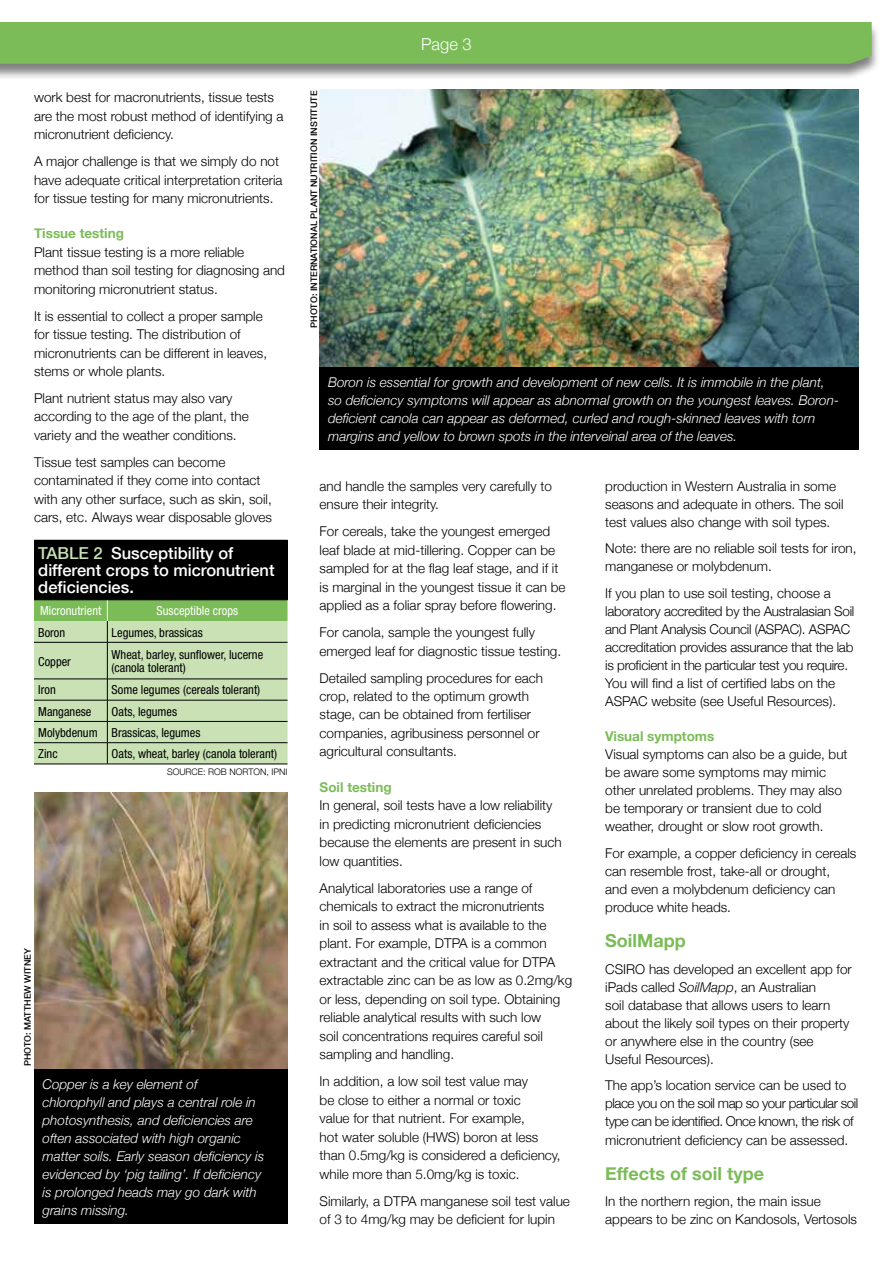
<style>
.page{position:relative;width:893px;height:1263px;background:#fff}
.page>*{position:absolute;margin:0;border:0;box-sizing:border-box;transform-origin:0 0}
.t1{font:700 18px "Helvetica Neue";color:#7bbc58}
.t2{font:500 16.5px/17px "Helvetica Neue";color:#fff}
.t3{font:300 16.5px "Helvetica Neue";color:#fff}
.t4{font:300 13.5px/18.5px "Helvetica Neue";color:#000}
.t5{font:italic 300 13.5px/18px "Helvetica Neue";color:#fff}
.t6{font:300 13.5px/18px "Helvetica Neue";letter-spacing:-.02em;color:#000}
.t7{font:300 13.5px/18px "Helvetica Neue";letter-spacing:-.035em;color:#000}
.t8{font:700 13.5px "Helvetica Neue";color:#7bbc58}
.t9{font:condensed 12.45px/21.3px "Helvetica Neue";color:#000}
.t10{font:condensed 12.45px "Helvetica Neue";color:#fff}
.t11{font:500 9px "Helvetica Neue";color:#000}
.t12{font:300 9px "Helvetica Neue";color:#000}
.s1{color:#c9e1b5}
.s2{font-style:italic}
</style>
<div class="page">
<div style="left:0;top:22px;width:880px;height:59px;background:#000;opacity:.5"></div>
<div style="left:0;top:22px;width:872px;height:42px;background:#7bbc58"></div>
<img style="left:34px;top:792px;width:254px;height:277px">
<div style="left:34px;top:1069px;width:254px;height:155px;background:#000"></div>
<img style="left:320px;top:90px;width:539px;height:278px">
<div style="left:320px;top:368px;width:539px;height:82px;background:#000"></div>
<div style="left:34px;top:540px;width:254px;height:60px;background:#000"></div>
<svg style="left:34px;top:600px;width:254px;height:164px;background:#b7d4a2"></svg>
<hr style="left:34px;top:764px;width:73px;height:1px;background:#000">
<hr style="left:107px;top:764px;width:181px;height:1px;background:#000">
<p class="t4" style="left:34px;top:88px;width:251px">work best for macronutrients, tissue tests are the most robust method of identifying a micronutrient deficiency.</p>
<p class="t4" style="left:34px;top:151px;width:250px">A major challenge is that we simply do not have adequate critical interpretation criteria for tissue testing for many micronutrients.</p>
<p class="t8" style="left:34px;top:223px;width:91px">Tissue testing</p>
<p class="t4" style="left:34px;top:242px;width:253px">Plant tissue testing is a more reliable method than soil testing for diagnosing and monitoring micronutrient status.</p>
<p class="t4" style="left:34px;top:306px;width:235px">It is essential to collect a proper sample for tissue testing. The distribution of micronutrients can be different in leaves, stems or whole plants.</p>
<p class="t4" style="left:34px;top:388px;width:216px">Plant nutrient status may also vary according to the age of the plant, the variety and the weather conditions.</p>
<p class="t4" style="left:34px;top:452px;width:240px">Tissue test samples can become contaminated if they come into contact with any other surface, such as skin, soil, cars, etc. Always wear disposable gloves</p>
<p class="t2" style="left:38px;top:544px;width:238px"><span class="s1">Table 2</span> Susceptibility of different crops to micronutrient deficiencies.</p>
<p class="t10" style="left:40px;top:604px;width:63px">Micronutrient</p>
<p class="t10" style="left:157px;top:604px;width:83px">Susceptible crops</p>
<p class="t9" style="left:38px;top:621px;width:28px">Boron</p>
<p class="t9" style="left:112px;top:621px;width:93px">Legumes, brassicas</p>
<p class="t9" style="left:38px;top:650px;width:34px">Copper</p>
<p class="t9" style="left:112px;top:649px;width:153px;line-height:12.5px">Wheat, barley, sunflower, lucerne (canola tolerant)</p>
<p class="t9" style="left:38px;top:679px;width:19px">Iron</p>
<p class="t9" style="left:112px;top:679px;width:150px">Some legumes (cereals tolerant)</p>
<p class="t9" style="left:38px;top:700px;width:55px">Manganese</p>
<p class="t9" style="left:38px;top:700px;width:164px;text-indent:73px">Oats, legumes<br>Molybdenum Brassicas, legumes<br>Zinc</p>
<p class="t9" style="left:112px;top:743px;width:167px">Oats, wheat, barley (canola tolerant)</p>
<p class="t12" style="left:167px;top:764px;width:49px">Source: Rob</p>
<p class="t12" style="left:229px;top:764px;width:55px">Norton, IPNI</p>
<p class="t11" style="left:20px;top:1066px;width:119px;rotate:-90deg">photo: Matthew Witney</p>
<p class="t5" style="left:43px;top:1075px;width:223px">Copper is a key element of<br>chlorophyll and plays a central role in photosynthesis, and deficiencies are often associated with high organic matter soils. Early season deficiency is evidenced by ‘pig tailing’. If deficiency is prolonged heads may go dark with grains missing.</p>
<p class="t11" style="left:307px;top:328px;width:239px;rotate:-90deg">photo: international Plant Nutrition Institute</p>
<p class="t3" style="left:421px;top:31px;width:52px">Page 3</p>
<p class="t5" style="left:328px;top:373px;width:512px">Boron is essential for growth and development of new cells. It is immobile in the plant, so deficiency symptoms will appear as abnormal growth on the youngest leaves. Boron&shy;deficient canola can appear as deformed, curled and rough-skinned leaves with torn margins and yellow to brown spots in the interveinal area of the leaves.</p>
<p class="t4" style="left:320px;top:476px;width:234px">and handle the samples very carefully to ensure their integrity.</p>
<p class="t4" style="left:320px;top:521px;width:247px">For cereals, take the youngest emerged leaf blade at mid-tillering. Copper can be sampled for at the flag leaf stage, and if it is marginal in the youngest tissue it can be applied as a foliar spray before flowering.</p>
<p class="t4" style="left:320px;top:622px;width:243px">For canola, sample the youngest fully emerged leaf for diagnostic tissue testing.</p>
<p class="t4" style="left:320px;top:668px;width:225px">Detailed sampling procedures for each crop, related to the optimum growth stage, can be obtained from fertiliser companies, agribusiness personnel or agricultural consultants.</p>
<p class="t8" style="left:320px;top:776px;width:73px">Soil testing</p>
<p class="t4" style="left:320px;top:796px;width:244px">In general, soil tests have a low reliability in predicting micronutrient deficiencies because the elements are present in such low quantities.</p>
<p class="t4" style="left:320px;top:878px;width:254px">Analytical laboratories use a range of chemicals to extract the micronutrients<br>in soil to assess what is available to the plant. For example, DTPA is a common extractant and the critical value for DTPA extractable zinc can be as low as 0.2mg/kg or less, depending on soil type. Obtaining reliable analytical results with such low<br>soil concentrations requires careful soil sampling and handling.</p>
<p class="t4" style="left:320px;top:1071px;width:243px">In addition, a low soil test value may<br>be close to either a normal or toxic<br>value for that nutrient. For example,<br>hot water soluble (HWS) boron at less than 0.5mg/kg is considered a deficiency, while more than 5.0mg/kg is toxic.</p>
<p class="t4" style="left:320px;top:1191px;width:252px">Similarly, a DTPA manganese soil test value of 3 to 4mg/kg may be deficient for lupin</p>
<p class="t4" style="left:605px;top:476px;width:240px;line-height:18px">production in Western Australia in some seasons and adequate in others. The soil test values also change with soil types.</p>
<p class="t4" style="left:605px;top:539px;width:253px;line-height:18px">Note: there are no reliable soil tests for iron, manganese or molybdenum.</p>
<p class="t6" style="left:605px;top:583px;width:251px">If you plan to use soil testing, choose a laboratory accredited by the Australasian Soil and Plant Analysis Council (ASPAC). ASPAC accreditation provides assurance that the lab is proficient in the particular test you require.<br>You will find a list of certified labs on the ASPAC website (see Useful Resources).</p>
<p class="t8" style="left:605px;top:726px;width:111px">Visual symptoms</p>
<p class="t4" style="left:605px;top:745px;width:244px;line-height:18px">Visual symptoms can also be a guide, but be aware some symptoms may mimic other unrelated problems. They may also be temporary or transient due to cold weather, drought or slow root growth.</p>
<p class="t4" style="left:605px;top:843px;width:253px;line-height:18px">For example, a copper deficiency in cereals can resemble frost, take-all or drought,<br>and even a molybdenum deficiency can produce white heads.</p>
<h1 class="t1" style="left:605px;top:926px;width:82px">SoilMapp</h1>
<p class="t4" style="left:605px;top:959px;width:248px;line-height:18px">CSIRO has developed an excellent app for iPads called <span class="s2">SoilMapp</span>, an Australian<br>soil database that allows users to learn about the likely soil types on their property or anywhere else in the country (see Useful Resources).</p>
<p class="t7" style="left:605px;top:1076px;width:255px">The app’s location service can be used to place you on the soil map so your particular soil type can be identified. Once known, the risk of micronutrient deficiency can be assessed.</p>
<h1 class="t1" style="left:605px;top:1159px;width:160px">Effects of soil type</h1>
<p class="t4" style="left:605px;top:1191px;width:253px;line-height:18px">In the northern region, the main issue appears to be zinc on Kandosols, Vertosols</p>
</div>
